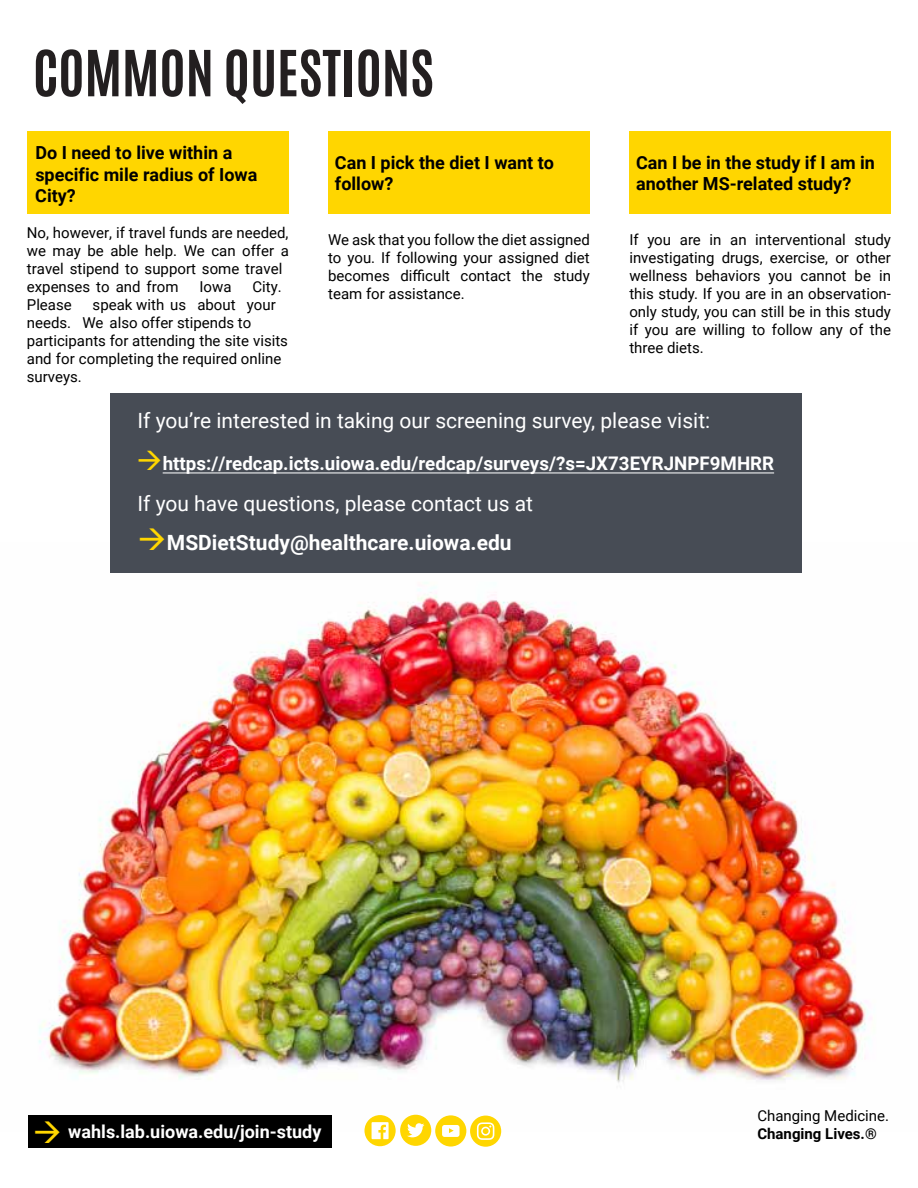
<style>
.page{position:relative;width:918px;height:1188px;background:#fff}
.page>*{position:absolute;margin:0;border:0;box-sizing:border-box;transform-origin:0 0}
.t1{font:700 54px "Antonio";color:#231f20}
.t2{font:21px "Roboto";color:#fff}
.t3{font:700 21px "Roboto";color:#fff}
.t4{font:700 18.75px "Roboto";color:#fff}
.t5{font:700 18px/21.6px "Roboto";color:#000}
.t6{font:700 18px "Roboto";color:#fff}
.t7{font:15px/18px "Roboto";color:#000}
.t8{font:700 15px "Roboto";color:#000}
.s1{color:#ffd600}
</style>
<div class="page">
<img style="left:28px;top:542px;width:844px;height:590px">
<div style="left:110px;top:393px;width:691px;height:179px;background:#474c55"></div>
<hr style="left:163px;top:472px;width:611px;height:1px;background:#fff">
<div style="left:27px;top:132px;width:262px;height:82px;background:#ffd600"></div>
<div style="left:629px;top:132px;width:262px;height:82px;background:#ffd600"></div>
<div style="left:328px;top:132px;width:262px;height:82px;background:#ffd600"></div>
<div style="left:28px;top:1116px;width:304px;height:32px;background:#000"></div>
<div style="left:435px;top:1115px;width:31px;height:32px;background:#ffd600;border-radius:50%"></div>
<svg style="left:442px;top:1125px;width:18px;height:12px"></svg>
<div style="left:400px;top:1115px;width:31px;height:31px;background:#ffd600;border-radius:50%"></div>
<svg style="left:407px;top:1123px;width:17px;height:14px"></svg>
<div style="left:470px;top:1116px;width:31px;height:31px;background:#ffd600;border-radius:50%"></div>
<svg style="left:477px;top:1122px;width:17px;height:18px"></svg>
<div style="left:365px;top:1115px;width:31px;height:31px;background:#ffd600;border-radius:50%"></div>
<svg style="left:372px;top:1122px;width:17px;height:17px"></svg>
<h1 class="t1" style="left:33px;top:32px;width:403px">COMMON QUESTIONS</h1>
<p class="t5" style="left:35px;top:141px;width:224px">Do I need to live within a specific mile radius of Iowa<br>City?</p>
<p class="t7" style="left:27px;top:223px;width:264px">No, however, if travel funds are needed, we may be able help. We can offer a travel stipend to support some travel expenses to and from</p>
<p class="t7" style="left:200px;top:277px;width:34px">Iowa</p>
<p class="t7" style="left:252px;top:277px;width:31px">City.</p>
<p class="t7" style="left:27px;top:295px;width:263px;text-indent:66px">speak with us about your needs. We also offer stipends to participants for attending the site visits and for completing the required online surveys.</p>
<p class="t7" style="left:27px;top:295px;width:46px">Please</p>
<p class="t5" style="left:335px;top:151px;width:220px">Can I pick the diet I want to follow?</p>
<p class="t7" style="left:328px;top:230px;width:263px;text-align:justify">We ask that you follow the diet assigned to you. If following your assigned diet becomes difficult contact the study team for assistance.</p>
<p class="t5" style="left:636px;top:151px;width:240px">Can I be in the study if I am in another MS-related study?</p>
<p class="t7" style="left:629px;top:230px;width:263px;text-align:justify">If you are in an interventional study investigating drugs, exercise, or other wellness behaviors you cannot be in this study. If you are in an observation&shy;only study, you can still be in this study if you are willing to follow any of the three diets.</p>
<h2 class="t2" style="left:138px;top:405px;width:574px">If you’re interested in taking our screening survey, please visit:</h2>
<p class="t4" style="left:136px;top:450px;width:639px"><span class="s1">→</span>https://redcap.icts.uiowa.edu/redcap/surveys/?s=JX73EYRJNPF9MHRR</p>
<h2 class="t2" style="left:138px;top:489px;width:397px">If you have questions, please contact us at</h2>
<h2 class="t3" style="left:138px;top:528px;width:376px"><span class="s1">→</span>MSDietStudy@healthcare.uiowa.edu</h2>
<p class="t7" style="left:757px;top:1107px;width:133px">Changing Medicine.</p>
<p class="t6" style="left:33px;top:1119px;width:290px"><span class="s1">→</span> wahls.lab.uiowa.edu/join-study</p>
<p class="t8" style="left:757px;top:1124px;width:121px">Changing Lives.®</p>
</div>
